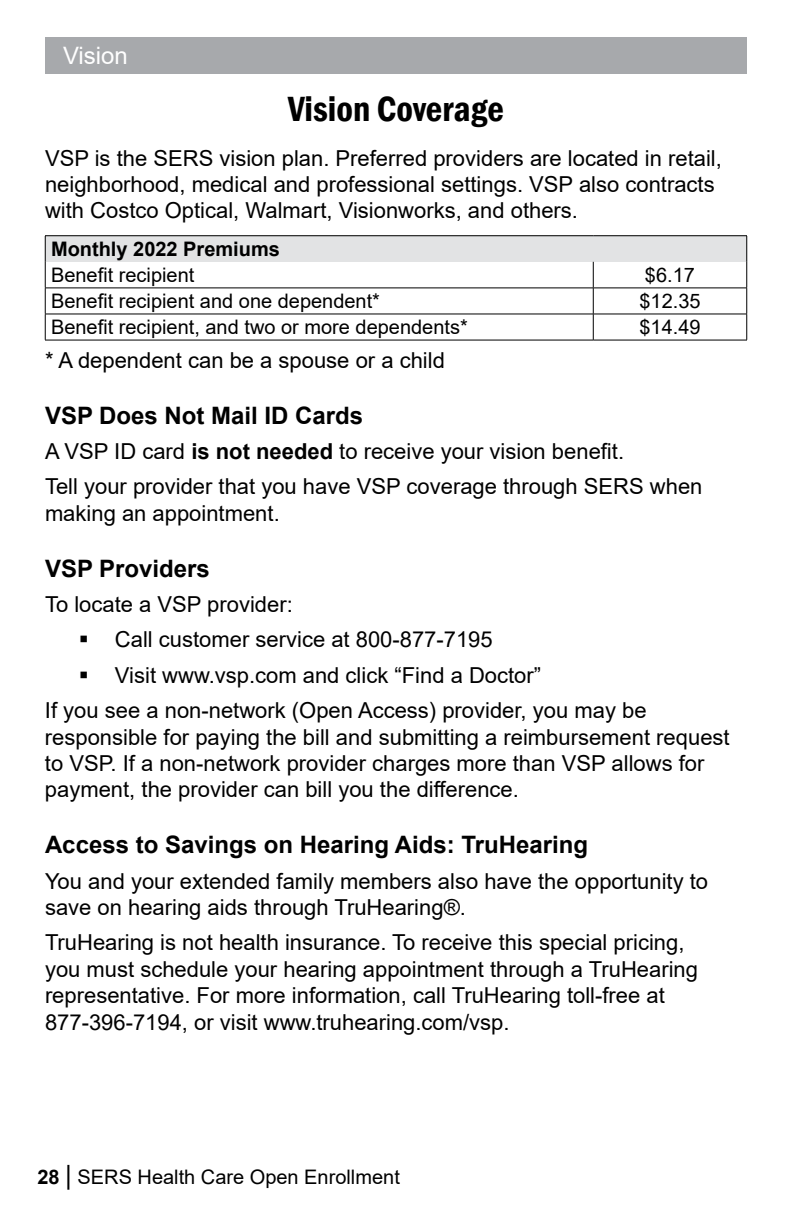
<style>
.page{position:relative;width:792px;height:1224px;background:#fff}
.page>*{position:absolute;margin:0;border:0;box-sizing:border-box;transform-origin:0 0}
.t1{font:600 condensed 36px "Franklin Gothic";color:#000}
.t2{font:700 24px "Arial";color:#000}
.t3{font:24px "Arial";color:#fff}
.t4{font:22px/26.4px "Arial";color:#000}
.t5{font:20px "Arial";color:#000}
.t6{font:700 20px "Arial";color:#000}
.s1{font-weight:700}
.s2{font-size:26px}
</style>
<div class="page">
<div style="left:45px;top:236px;width:702px;height:26px;background:#e2e3e4"></div>
<hr style="left:45px;top:235px;width:548px;height:1px;background:#000">
<hr style="left:593px;top:235px;width:154px;height:1px;background:#000">
<hr style="left:45px;top:288px;width:548px;height:1px;background:#000">
<hr style="left:593px;top:288px;width:154px;height:1px;background:#000">
<hr style="left:45px;top:314px;width:548px;height:1px;background:#000">
<svg style="left:45px;top:236px;width:1px;height:104px"></svg>
<hr style="left:593px;top:314px;width:154px;height:1px;background:#000">
<svg style="left:593px;top:262px;width:1px;height:78px"></svg>
<svg style="left:746px;top:236px;width:1px;height:104px"></svg>
<hr style="left:45px;top:340px;width:548px;height:1px;background:#000">
<hr style="left:593px;top:340px;width:154px;height:1px;background:#000">
<div style="left:45px;top:37px;width:702px;height:36px;background:#a7a9ac"></div>
<p class="t3" style="left:63px;top:39px;width:66px">Vision</p>
<h1 class="t1" style="left:288px;top:85px;width:217px">Vision Coverage</h1>
<p class="t4" style="left:45px;top:145px;width:678px">VSP is the SERS vision plan. Preferred providers are located in retail, neighborhood, medical and professional settings. VSP also contracts with Costco Optical, Walmart, Visionworks, and others.</p>
<p class="t6" style="left:51px;top:235px;width:230px">Monthly 2022 Premiums</p>
<p class="t5" style="left:51px;top:261px;width:145px">Benefit recipient</p>
<p class="t5" style="left:645px;top:261px;width:52px">$6.17</p>
<p class="t5" style="left:51px;top:287px;width:331px">Benefit recipient and one dependent*</p>
<p class="t5" style="left:639px;top:287px;width:63px">$12.35</p>
<p class="t5" style="left:51px;top:313px;width:418px">Benefit recipient, and two or more dependents*</p>
<p class="t5" style="left:639px;top:313px;width:63px">$14.49</p>
<p class="t4" style="left:45px;top:347px;width:401px">* A dependent can be a spouse or a child</p>
<p class="t2" style="left:45px;top:398px;width:320px">VSP Does Not Mail ID Cards</p>
<p class="t4" style="left:45px;top:433px;width:659px;line-height:35.4px">A VSP ID card <span class="s1">is not needed</span> to receive your vision benefit.<br>Tell your provider that you have VSP coverage through SERS when</p>
<p class="t4" style="left:45px;top:500px;width:236px">making an appointment.</p>
<p class="t2" style="left:45px;top:551px;width:166px">VSP Providers</p>
<p class="t4" style="left:45px;top:591px;width:249px">To locate a VSP provider:</p>
<p class="t4" style="left:115px;top:626px;width:379px">Call customer service at 800-877-7195</p>
<p class="t4" style="left:115px;top:662px;width:428px">Visit www.vsp.com and click “Find a Doctor”</p>
<p class="t4" style="left:45px;top:697px;width:603px">If you see a non-network (Open Access) provider, you may be</p>
<p class="t4" style="left:45px;top:723px;width:686px">responsible for paying the bill and submitting a reimbursement request to VSP. If a non-network provider charges more than VSP allows for payment, the provider can bill you the difference.</p>
<p class="t2" style="left:45px;top:828px;width:545px">Access to Savings on Hearing Aids: TruHearing</p>
<p class="t4" style="left:45px;top:867px;width:665px">You and your extended family members also have the opportunity to save on hearing aids through TruHearing®.</p>
<p class="t4" style="left:45px;top:929px;width:655px">TruHearing is not health insurance. To receive this special pricing, you must schedule your hearing appointment through a TruHearing representative. For more information, call TruHearing toll-free at 877-396-7194, or visit www.truhearing.com/vsp.</p>
<p class="t5" style="left:37px;top:1163px;width:364px"><span class="s1">28</span> <span class="s2">|</span> SERS Health Care Open Enrollment</p>
</div>
